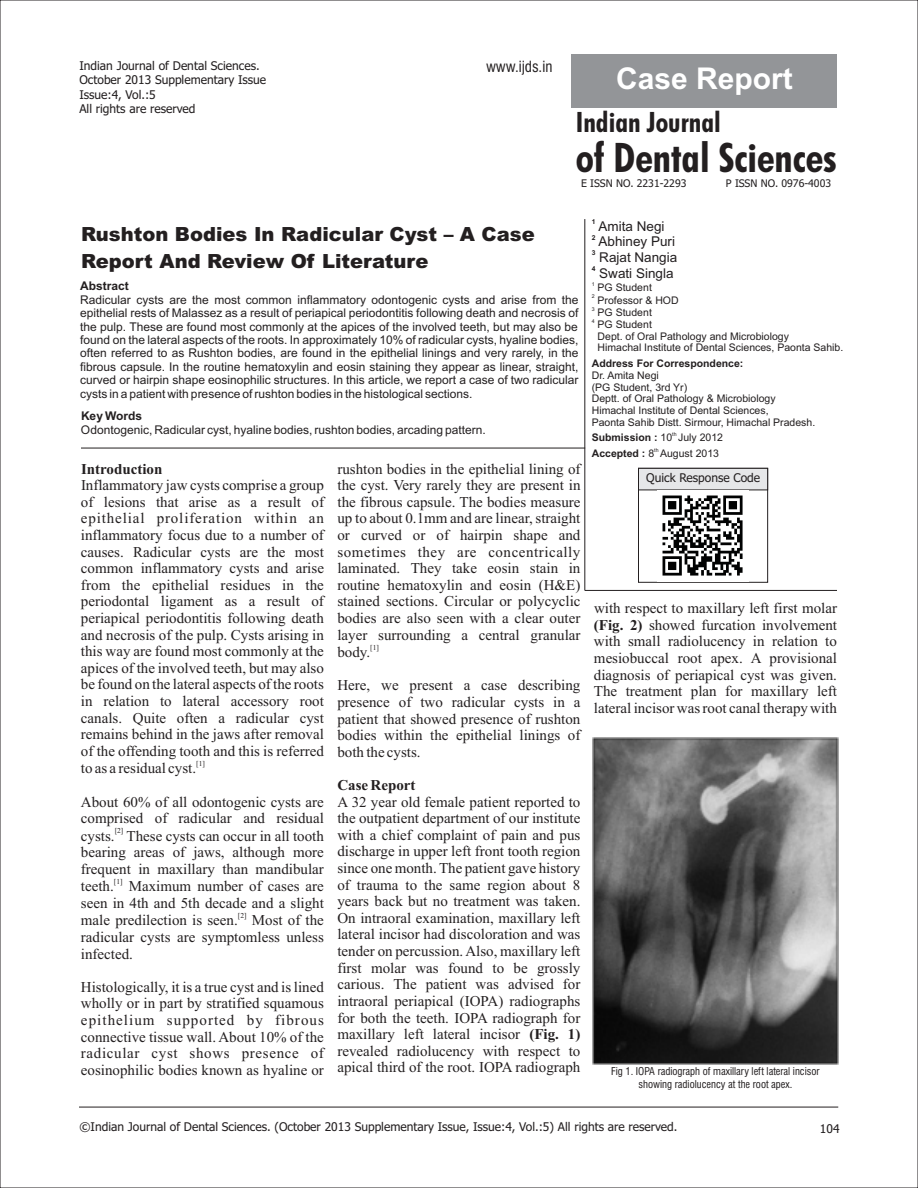
<style>
.page{position:relative;width:918px;height:1188px;background:#fff}
.page>*{position:absolute;margin:0;border:0;box-sizing:border-box;transform-origin:0 0}
.t1{font:700 condensed 40.8px "Futura BT";color:#231f20}
.t2{font:700 30px "Arial";color:#fff}
.t3{font:700 condensed 28.2px "Futura BT";color:#231f20}
.t4{font:900 19.5px/27.5px "Arial";color:#231f20}
.t5{font:15px/16.6px "Times New Roman";color:#231f20;text-align:justify}
.t6{font:700 15px "Times New Roman";color:#231f20}
.t7{font:condensed 15px "Swiss 721 BT";color:#231f20}
.t8{font:13.5px "Arial";color:#231f20}
.t9{font:12px/13.4px "Arial";color:#231f20;text-align:justify}
.t10{font:12px/14.5px "Tahoma";color:#231f20}
.t11{font:700 12px "Arial";color:#231f20}
.t12{font:10.5px/11.7px "Arial";color:#231f20}
.t13{font:condensed 10.5px/12.6px "Swiss 721 BT";color:#231f20;text-align:center}
.t14{font:700 10.5px "Arial";color:#231f20}
.t15{font:10.5px "Tahoma";color:#231f20}
.t16{font:7.5px "Times New Roman";color:#231f20}
.t17{font:700 6.75px "Arial";color:#231f20}
.t18{font:5.25px "Arial";color:#231f20}
.s1{font-weight:400}
.s2{font-weight:700}
</style>
<div class="page">
<div style="left:571px;top:54px;width:266px;height:54px;background:#939598"></div>
<hr style="left:584px;top:219px;width:1px;height:371px;background:#231f20">
<hr style="left:81px;top:448px;width:504px;height:1px;background:#231f20">
<hr style="left:79px;top:1107px;width:759px;height:1px;background:#231f20">
<hr style="left:585px;top:590px;width:252px;height:1px;background:#231f20">
<div style="left:638px;top:468px;width:130px;height:114px;border:1px solid #231f20"></div>
<svg style="left:638px;top:468px;width:130px;height:22px;background:#d6d7d8"></svg>
<img style="left:658px;top:495px;width:91px;height:87px">
<img style="left:593px;top:738px;width:246px;height:327px">
<p class="t10" style="left:79px;top:59px;width:188px">Indian Journal of Dental Sciences.<br>October 2013 Supplementary Issue<br>Issue:4, Vol.:5<br>All rights are reserved</p>
<p class="t7" style="left:486px;top:61px;width:68px">www.ijds.in</p>
<h2 class="t2" style="left:616px;top:67px;width:178px">Case Report</h2>
<h1 class="t1" style="left:576px;top:141px;width:263px">of Dental Sciences</h1>
<h3 class="t3" style="left:576px;top:111px;width:146px">Indian Journal</h3>
<p class="t15" style="left:581px;top:179px;width:107px">E ISSN NO. 2231-2293</p>
<p class="t15" style="left:726px;top:179px;width:107px">P ISSN NO. 0976-4003</p>
<p class="t17" style="left:592px;top:219px;width:5px">1</p>
<p class="t8" style="left:599px;top:221px;width:68px">Amita Negi</p>
<p class="t17" style="left:592px;top:235px;width:5px">2</p>
<p class="t8" style="left:599px;top:237px;width:78px">Abhiney Puri</p>
<p class="t17" style="left:592px;top:250px;width:5px">3</p>
<p class="t8" style="left:599px;top:252px;width:80px">Rajat Nangia</p>
<p class="t17" style="left:592px;top:266px;width:5px">4</p>
<p class="t8" style="left:599px;top:268px;width:76px">Swati Singla</p>
<h3 class="t4" style="left:81px;top:222px;width:455px">Rushton Bodies In Radicular Cyst – A Case<br>Report And Review Of Literature</h3>
<p class="t11" style="left:80px;top:282px;width:50px">Abstract</p>
<p class="t9" style="left:80px;top:294px;width:500px">Radicular cysts are the most common inflammatory odontogenic cysts and arise from the epithelial rests of Malassez as a result of periapical periodontitis following death and necrosis of the pulp. These are found most commonly at the apices of the involved teeth, but may also be found on the lateral aspects of the roots. In approximately 10% of radicular cysts, hyaline bodies, often referred to as Rushton bodies, are found in the epithelial linings and very rarely, in the fibrous capsule. In the routine hematoxylin and eosin staining they appear as linear, straight, curved or hairpin shape eosinophilic structures. In this article, we report a case of two radicular cysts in a patient with presence of rushton bodies in the histological sections.</p>
<p class="t11" style="left:81px;top:412px;width:63px">Key Words</p>
<p class="t9" style="left:81px;top:424px;width:406px">Odontogenic, Radicular cyst, hyaline bodies, rushton bodies, arcading pattern.</p>
<p class="t5" style="left:337px;top:462px;width:245px">rushton bodies in the epithelial lining of the cyst. Very rarely they are present in the fibrous capsule. The bodies measure up to about 0.1mm and are linear, straight or curved or of hairpin shape and sometimes they are concentrically laminated. They take eosin stain in routine hematoxylin and eosin (H&amp;E) stained sections. Circular or polycyclic bodies are also seen with a clear outer layer surrounding a central granular</p>
<p class="t16" style="left:370px;top:644px;width:10px">[1]</p>
<p class="t18" style="left:592px;top:282px;width:4px">1</p>
<p class="t12" style="left:598px;top:283px;width:56px">PG Student</p>
<p class="t18" style="left:592px;top:294px;width:4px">2</p>
<p class="t12" style="left:598px;top:295px;width:83px">Professor &amp; HOD</p>
<p class="t18" style="left:592px;top:307px;width:4px">3</p>
<p class="t12" style="left:598px;top:307px;width:56px">PG Student</p>
<p class="t18" style="left:592px;top:319px;width:4px">4</p>
<p class="t12" style="left:598px;top:319px;width:247px">PG Student<br>Dept. of Oral Pathology and Microbiology<br>Himachal Institute of Dental Sciences, Paonta Sahib.</p>
<p class="t14" style="left:592px;top:359px;width:153px">Address For Correspondence:</p>
<p class="t12" style="left:592px;top:370px;width:225px">Dr. Amita Negi<br>(PG Student, 3rd Yr)<br>Deptt. of Oral Pathology &amp; Microbiology<br>Himachal Institute of Dental Sciences,<br>Paonta Sahib Distt. Sirmour, Himachal Pradesh.</p>
<p class="t18" style="left:672px;top:432px;width:6px">th</p>
<p class="t14" style="left:592px;top:433px;width:133px">Submission : <span class="s1">10 July 2012</span></p>
<p class="t18" style="left:654px;top:448px;width:6px">th</p>
<p class="t12" style="left:592px;top:448px;width:129px"><span class="s2">Accepted :</span> 8 August 2013</p>
<p class="t10" style="left:646px;top:472px;width:116px">Quick Response Code</p>
<p class="t6" style="left:81px;top:463px;width:83px">Introduction</p>
<p class="t5" style="left:81px;top:478px;width:245px">Inflammatory jaw cysts comprise a group of lesions that arise as a result of epithelial proliferation within an inflammatory focus due to a number of causes. Radicular cysts are the most common inflammatory cysts and arise from the epithelial residues in the periodontal ligament as a result of periapical periodontitis following death and necrosis of the pulp. Cysts arising in this way are found most commonly at the apices of the involved teeth, but may also be found on the lateral aspects of the roots in relation to lateral accessory root canals. Quite often a radicular cyst remains behind in the jaws after removal of the offending tooth and this is referred</p>
<p class="t16" style="left:196px;top:761px;width:10px">[1]</p>
<p class="t5" style="left:594px;top:601px;width:245px">with respect to maxillary left first molar <span class="s2">(Fig. 2)</span> showed furcation involvement with small radiolucency in relation to mesiobuccal root apex. A provisional diagnosis of periapical cyst was given.<br>The treatment plan for maxillary left lateral incisor was root canal therapy with</p>
<p class="t5" style="left:337px;top:645px;width:34px">body.</p>
<p class="t5" style="left:337px;top:678px;width:245px">Here, we present a case describing presence of two radicular cysts in a patient that showed presence of rushton bodies within the epithelial linings of both the cysts.</p>
<p class="t6" style="left:337px;top:780px;width:80px">Case Report</p>
<p class="t5" style="left:337px;top:795px;width:245px">A 32 year old female patient reported to the outpatient department of our institute with a chief complaint of pain and pus discharge in upper left front tooth region since one month. The patient gave history of trauma to the same region about 8 years back but no treatment was taken.<br>On intraoral examination, maxillary left lateral incisor had discoloration and was tender on percussion. Also, maxillary left first molar was found to be grossly carious. The patient was advised for intraoral periapical (IOPA) radiographs for both the teeth. IOPA radiograph for maxillary left lateral incisor <span class="s2">(Fig. 1) </span>revealed radiolucency with respect to apical third of the root. IOPA radiograph</p>
<p class="t5" style="left:81px;top:761px;width:117px">to as a residual cyst.</p>
<p class="t5" style="left:81px;top:795px;width:245px">About 60% of all odontogenic cysts are comprised of radicular and residual</p>
<p class="t16" style="left:115px;top:828px;width:10px">[2]</p>
<p class="t5" style="left:81px;top:829px;width:245px">cysts. These cysts can occur in all tooth bearing areas of jaws, although more frequent in maxillary than mandibular</p>
<p class="t16" style="left:114px;top:879px;width:10px">[1]</p>
<p class="t5" style="left:81px;top:879px;width:245px">teeth. Maximum number of cases are seen in 4th and 5th decade and a slight</p>
<p class="t16" style="left:238px;top:913px;width:10px">[2]</p>
<p class="t5" style="left:81px;top:913px;width:245px">male predilection is seen. Most of the radicular cysts are symptomless unless infected.</p>
<p class="t5" style="left:81px;top:980px;width:245px">Histologically, it is a true cyst and is lined wholly or in part by stratified squamous epithelium supported by fibrous connective tissue wall. About 10% of the radicular cyst shows presence of eosinophilic bodies known as hyaline or</p>
<p class="t13" style="left:611px;top:1066px;width:210px">Fig 1. IOPA radiograph of maxillary left lateral incisor showing radiolucency at the root apex.</p>
<p class="t10" style="left:79px;top:1121px;width:600px">©Indian Journal of Dental Sciences. (October 2013 Supplementary Issue, Issue:4, Vol.:5) All rights are reserved.</p>
<p class="t10" style="left:820px;top:1122px;width:21px">104</p>
</div>
